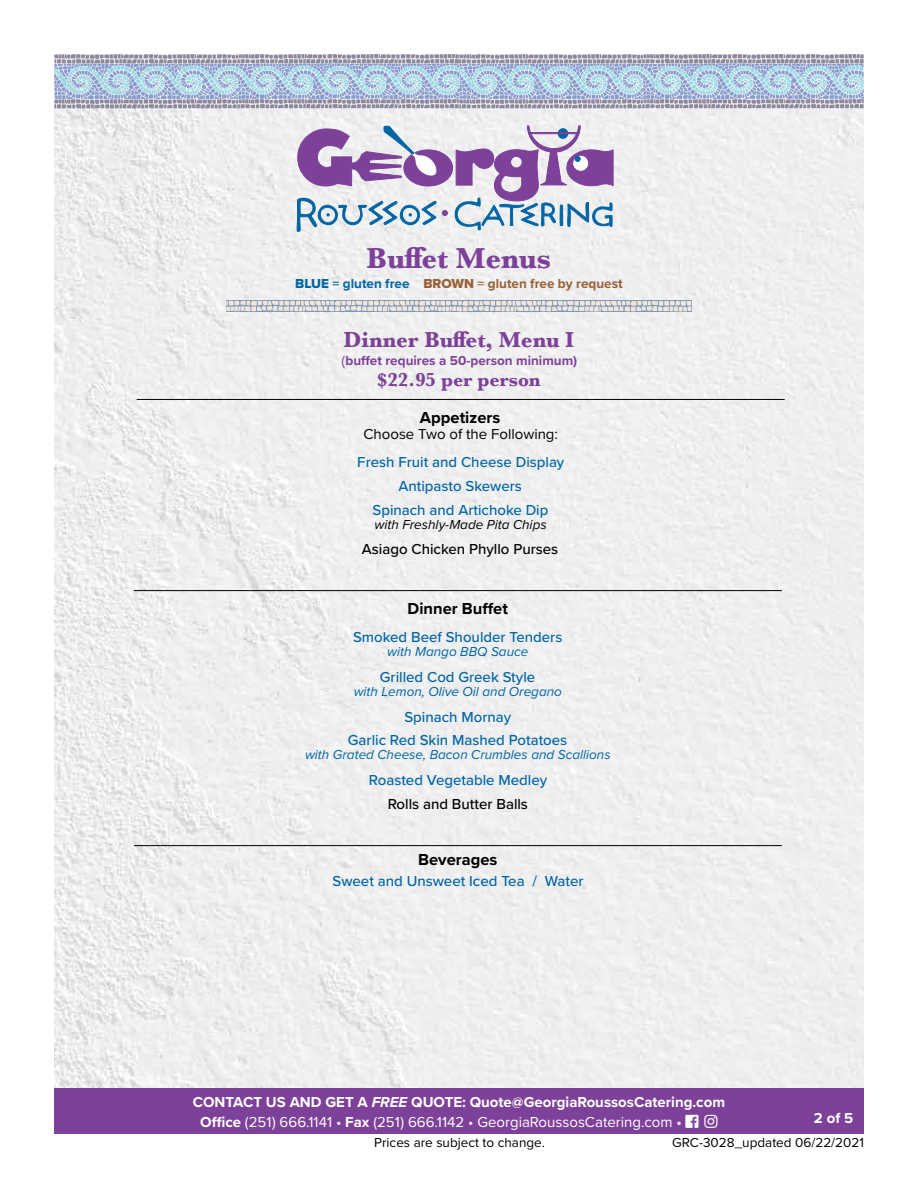
<style>
.page{position:relative;width:918px;height:1188px;background:#fff}
.page>*{position:absolute;margin:0;border:0;box-sizing:border-box;transform-origin:0 0}
.t1{font:700 30px "Baskerville";color:#7d4199}
.t2{font:700 22.5px "Baskerville";color:#7d4199}
.t3{font:700 19.5px "Baskerville";color:#7d4199}
.t4{font:700 16.5px "Proxima Nova";color:#000}
.t5{font:500 15px/23.7px "Proxima Nova";color:#0065a4;text-align:center}
.t6{font:700 15px/19.5px "Proxima Nova";color:#fff;text-align:center}
.t7{font:500 15px "Proxima Nova";color:#000}
.t8{font:15px "Proxima Nova";color:#000}
.t9{font:italic 13.5px "Proxima Nova";color:#0065a4}
.t10{font:13.5px "Proxima Nova";color:#000}
.t11{font:700 13.5px "Proxima Nova";color:#976037}
.t12{font:700 13.5px "Proxima Nova";color:#7d4199}
.t13{font:italic 13.5px "Proxima Nova";color:#000}
.s1{font-family:"Proxima Nova Extrabld";font-weight:400;color:#0065a4}
.s2{color:#0065a4}
.s3{font-family:"Proxima Nova Extrabld";font-weight:400}
.s4{font-family:"Baskerville"}
.s5{font-style:italic}
.s6{font-weight:400}
.s7{font-weight:600}
</style>
<div class="page">
<img style="left:54px;top:108px;width:810px;height:980px">
<div style="left:54px;top:1088px;width:810px;height:46px;background:#7d4199"></div>
<svg style="left:54px;top:54px;width:810px;height:54px;background:#afbed2"></svg>
<svg style="left:297px;top:124px;width:317px;height:108px"></svg>
<svg style="left:226px;top:300px;width:465px;height:1px"></svg>
<svg style="left:226px;top:301px;width:465px;height:11px;background:#c9cace"></svg>
<hr style="left:137px;top:399px;width:648px;height:1px;background:#000">
<hr style="left:134px;top:590px;width:648px;height:1px;background:#000">
<hr style="left:134px;top:845px;width:648px;height:1px;background:#000">
<h1 class="t1" style="left:367px;top:237px;width:186px">Buffet Menus</h1>
<p class="t11" style="left:295px;top:274px;width:329px"><span class="s1">BLUE</span> <span class="s2">= gluten free</span> <span class="s3">BROWN</span> = gluten free by request</p>
<h2 class="t2" style="left:344px;top:324px;width:232px">Dinner Buffet, Menu I</h2>
<p class="t12" style="left:341px;top:351px;width:238px"><span class="s4">(</span>buffet requires a 50-person minimum)</p>
<h3 class="t3" style="left:377px;top:366px;width:165px">$22.95 per person</h3>
<p class="t4" style="left:420px;top:405px;width:82px">Appetizers</p>
<p class="t8" style="left:363px;top:423px;width:196px">Choose Two of the Following:</p>
<p class="t5" style="left:357px;top:450px;width:209px">Fresh Fruit and Cheese Display<br>Antipasto Skewers<br>Spinach and Artichoke Dip</p>
<p class="t13" style="left:375px;top:514px;width:174px">with Freshly-Made Pita Chips</p>
<p class="t7" style="left:362px;top:538px;width:198px">Asiago Chicken Phyllo Purses</p>
<p class="t4" style="left:408px;top:596px;width:102px">Dinner Buffet</p>
<p class="t5" style="left:353px;top:624px;width:211px">Smoked Beef Shoulder Tenders</p>
<p class="t9" style="left:387px;top:641px;width:143px">with Mango BBQ Sauce</p>
<p class="t5" style="left:380px;top:664px;width:157px">Grilled Cod Greek Style</p>
<p class="t9" style="left:354px;top:681px;width:210px">with Lemon, Olive Oil and Oregano</p>
<p class="t5" style="left:348px;top:704px;width:221px">Spinach Mornay<br>Garlic Red Skin Mashed Potatoes</p>
<p class="t9" style="left:305px;top:745px;width:307px">with Grated Cheese, Bacon Crumbles and Scallions</p>
<p class="t5" style="left:369px;top:768px;width:180px">Roasted Vegetable Medley</p>
<p class="t7" style="left:388px;top:793px;width:142px">Rolls and Butter Balls</p>
<p class="t4" style="left:418px;top:847px;width:81px">Beverages</p>
<p class="t5" style="left:333px;top:869px;width:252px">Sweet and Unsweet Iced Tea / Water</p>
<p class="t6" style="left:193px;top:1092px;width:534px">CONTACT US AND GET A <span class="s5">FREE</span> QUOTE: Quote@GeorgiaRoussosCatering.com<br>Office <span class="s6">(251) 666.1141 •</span> Fax <span class="s6">(251) 666.1142 • GeorgiaRoussosCatering.com</span> <span class="s7">•</span> □□▲❑◆ ■▲▼</p>
<p class="t6" style="left:814px;top:1108px;width:41px">2 of 5</p>
<p class="t10" style="left:374px;top:1132px;width:172px">Prices are subject to change.</p>
<p class="t10" style="left:672px;top:1132px;width:193px">GRC-3028_updated 06/22/2021</p>
</div>
